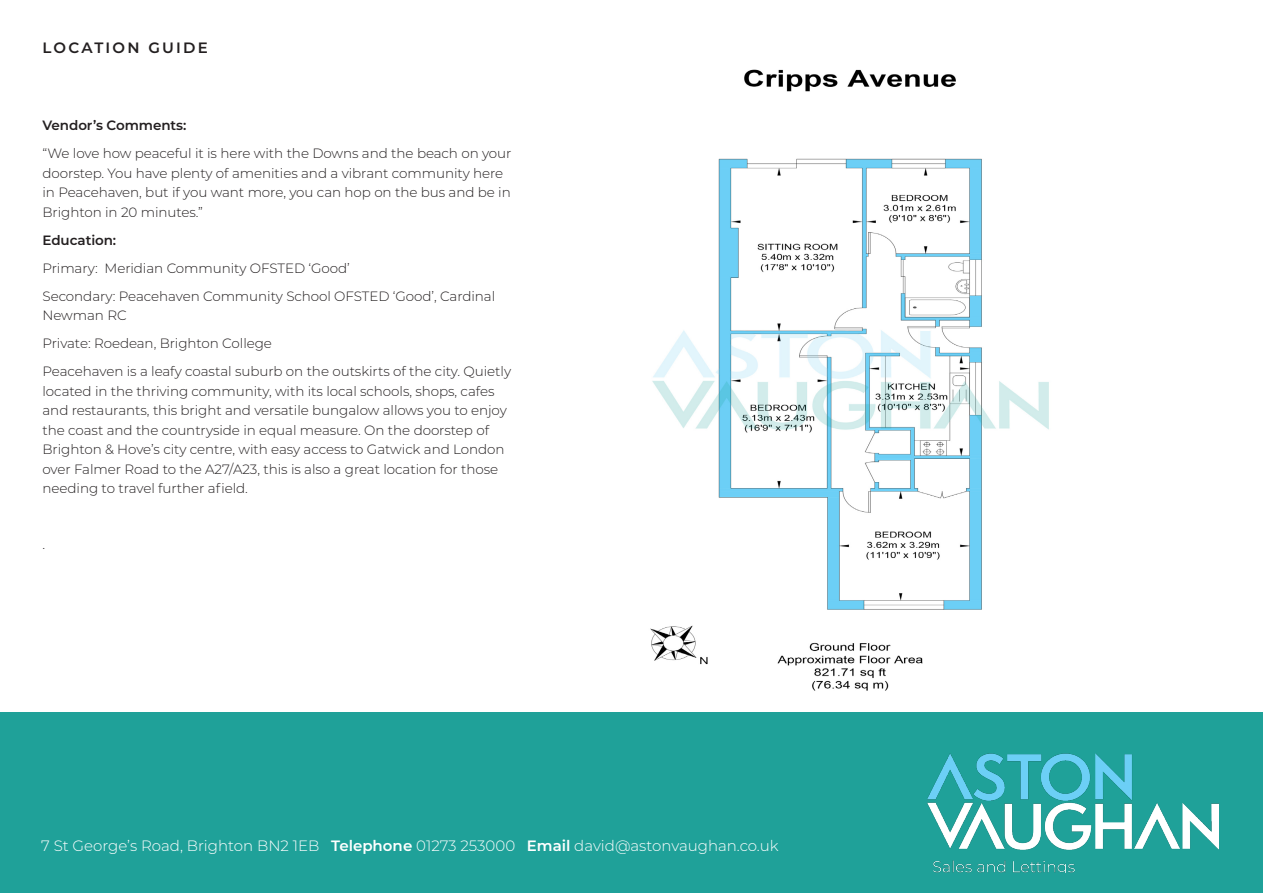
<style>
.page{position:relative;width:1263px;height:893px;background:#fff}
.page>*{position:absolute;margin:0;border:0;box-sizing:border-box;transform-origin:0 0}
.t1{font:300 15px "Montserrat";color:#fff}
.t2{font:600 15px "Montserrat";letter-spacing:.15em;color:#231f20}
.AV_Paragraph_text{font:300 13.5px/19.5px "Montserrat";letter-spacing:-.005em;color:#231f20}
.AV_Paragraph_text-2{font:600 13.5px "Montserrat";letter-spacing:-.005em;color:#231f20}
.s1{font-weight:600}
</style>
<div class="page">
<img style="left:650px;top:69px;width:399px;height:622px">
<div style="left:0;top:713px;width:1263px;height:180px;background:#1fa199"></div>
<img style="left:928px;top:753px;width:290px;height:119px">
<p class="t2" style="left:43px;top:37px;width:167px">LOCATION GUIDE</p>
<p class="AV_Paragraph_text-2" style="left:43px;top:116px;width:145px">Vendor’s Comments:</p>
<p class="AV_Paragraph_text" style="left:43px;top:143px;width:470px">“We love how peaceful it is here with the Downs and the beach on your doorstep. You have plenty of amenities and a vibrant community here in Peacehaven, but if you want more, you can hop on the bus and be in Brighton in 20 minutes.”</p>
<p class="AV_Paragraph_text-2" style="left:43px;top:230px;width:75px">Education:</p>
<p class="AV_Paragraph_text" style="left:43px;top:258px;width:309px">Primary: Meridian Community OFSTED ‘Good’</p>
<p class="AV_Paragraph_text" style="left:43px;top:286px;width:454px">Secondary: Peacehaven Community School OFSTED ‘Good’, Cardinal<br>Newman RC</p>
<p class="AV_Paragraph_text" style="left:43px;top:333px;width:231px">Private: Roedean, Brighton College</p>
<p class="AV_Paragraph_text" style="left:43px;top:361px;width:470px">Peacehaven is a leafy coastal suburb on the outskirts of the city. Quietly located in the thriving community, with its local schools, shops, cafes and restaurants, this bright and versatile bungalow allows you to enjoy the coast and the countryside in equal measure. On the doorstep of Brighton &amp; Hove’s city centre, with easy access to Gatwick and London over Falmer Road to the A27/A23, this is also a great location for those needing to travel further afield.</p>
<p class="AV_Paragraph_text" style="left:43px;top:534px;width:4px">.</p>
<p class="t1" style="left:41px;top:835px;width:739px">7 St George’s Road, Brighton BN2 1EB <span class="s1">Telephone</span> 01273 253000 <span class="s1">Email</span> david@astonvaughan.co.uk</p>
</div>
